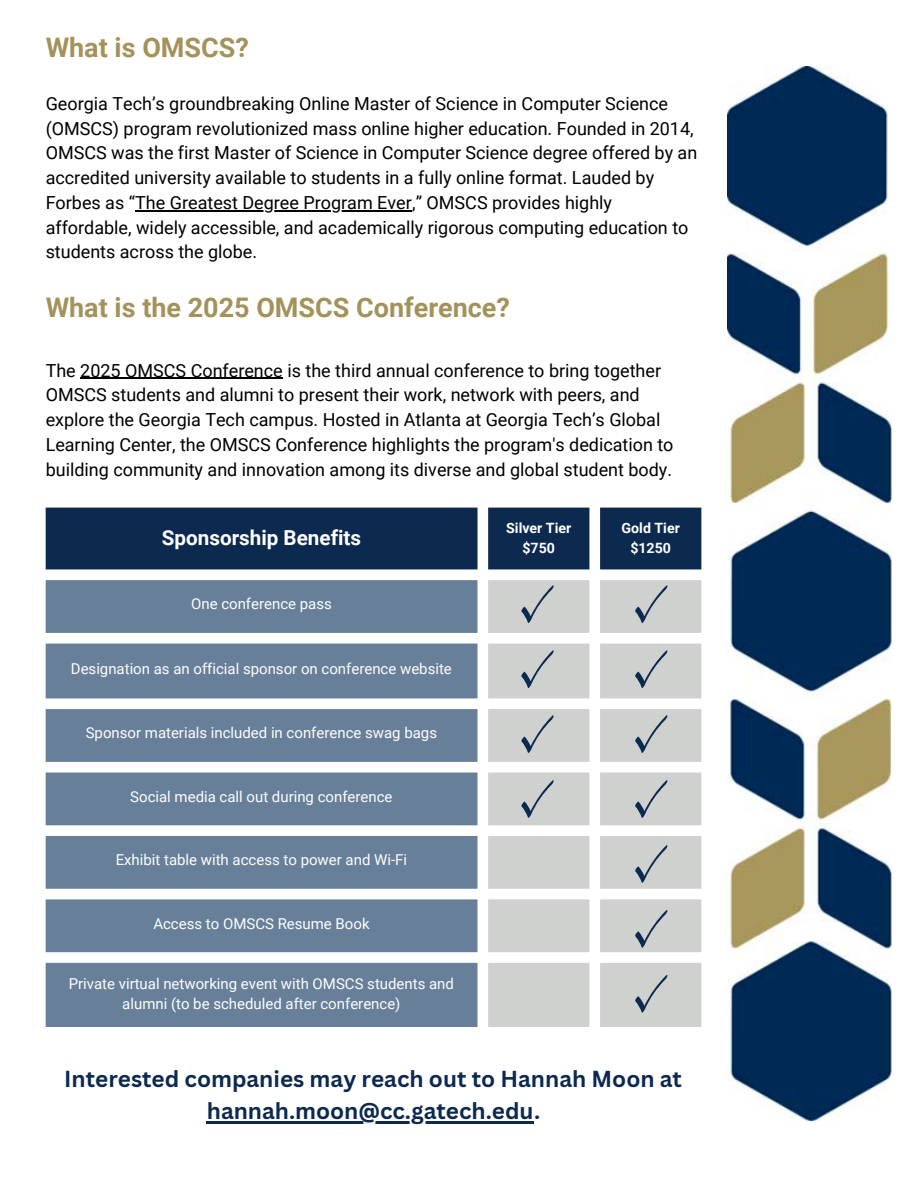
<style>
.page{position:relative;width:918px;height:1188px;background:#fff}
.page>*{position:absolute;margin:0;border:0;box-sizing:border-box;transform-origin:0 0}
.t1{font:700 27px "Roboto";color:#a4925b}
.t2{font:700 22.5px "Canva Sans";color:#0c294f}
.t3{font:700 20.7px "Roboto";color:#fff}
.t4{font:18px/24.8px "Roboto";color:#000}
.t5{font:15px/20.2px "Roboto";color:#fefffe;text-align:center}
.t6{font:15px "Roboto";color:#fff}
.t7{font:700 14.25px "Roboto";color:#fefffe}
</style>
<div class="page">
<img style="left:728px;top:66px;width:163px;height:1056px">
<div style="left:46px;top:508px;width:655px;height:61px;background:#0c294f"></div>
<svg style="left:46px;top:580px;width:432px;height:447px;background:#7c91a6"></svg>
<svg style="left:488px;top:580px;width:213px;height:447px;fill:#ced1ce"></svg>
<hr style="left:135px;top:210px;width:277px;height:1px;background:#000">
<hr style="left:80px;top:378px;width:203px;height:1px;background:#000">
<svg style="left:521px;top:585px;width:33px;height:38px"></svg>
<svg style="left:521px;top:650px;width:33px;height:38px"></svg>
<svg style="left:521px;top:715px;width:33px;height:38px"></svg>
<svg style="left:521px;top:780px;width:33px;height:38px"></svg>
<svg style="left:635px;top:650px;width:33px;height:38px"></svg>
<svg style="left:635px;top:715px;width:33px;height:38px"></svg>
<svg style="left:635px;top:585px;width:33px;height:38px"></svg>
<svg style="left:635px;top:910px;width:33px;height:38px"></svg>
<svg style="left:635px;top:845px;width:33px;height:38px"></svg>
<svg style="left:635px;top:780px;width:33px;height:38px"></svg>
<svg style="left:635px;top:975px;width:33px;height:38px"></svg>
<hr style="left:207px;top:1121px;width:327px;height:2px;background:#0c294f">
<p class="t1" style="left:46px;top:32px;width:205px">What is OMSCS?</p>
<p class="t4" style="left:46px;top:91px;width:653px">Georgia Tech’s groundbreaking Online Master of Science in Computer Science (OMSCS) program revolutionized mass online higher education. Founded in 2014, OMSCS was the first Master of Science in Computer Science degree offered by an accredited university available to students in a fully online format. Lauded by Forbes as “The Greatest Degree Program Ever,” OMSCS provides highly</p>
<p class="t4" style="left:46px;top:215px;width:644px">affordable, widely accessible, and academically rigorous computing education to students across the globe.</p>
<p class="t1" style="left:46px;top:292px;width:466px">What is the 2025 OMSCS Conference?</p>
<p class="t4" style="left:46px;top:358px;width:617px">The 2025 OMSCS Conference is the third annual conference to bring together<br>OMSCS students and alumni to present their work, network with peers, and</p>
<p class="t4" style="left:46px;top:408px;width:629px">explore the Georgia Tech campus. Hosted in Atlanta at Georgia Tech’s Global<br>Learning Center, the OMSCS Conference highlights the program's dedication to building community and innovation among its diverse and global student body.</p>
<h1 class="t3" style="left:162px;top:526px;width:201px">Sponsorship Benefits</h1>
<p class="t5" style="left:191px;top:594px;width:142px">One conference pass</p>
<p class="t5" style="left:71px;top:659px;width:382px">Designation as an official sponsor on conference website</p>
<p class="t5" style="left:86px;top:723px;width:353px">Sponsor materials included in conference swag bags</p>
<p class="t5" style="left:130px;top:787px;width:264px">Social media call out during conference</p>
<p class="t6" style="left:116px;top:851px;width:293px">Exhibit table with access to power and Wi-Fi</p>
<p class="t5" style="left:153px;top:913px;width:218px">Access to OMSCS Resume Book</p>
<p class="t5" style="left:69px;top:973px;width:387px">Private virtual networking event with OMSCS students and alumni (to be scheduled after conference)</p>
<p class="t7" style="left:506px;top:520px;width:67px">Silver Tier</p>
<h1 class="t7" style="left:523px;top:539px;width:34px">$750</h1>
<p class="t7" style="left:622px;top:520px;width:60px">Gold Tier</p>
<p class="t7" style="left:630px;top:539px;width:42px">$1250</p>
<p class="t2" style="left:64px;top:1063px;width:619px">Interested companies may reach out to Hannah Moon at</p>
<p class="t2" style="left:207px;top:1095px;width:335px">hannah.moon@cc.gatech.edu.</p>
</div>
